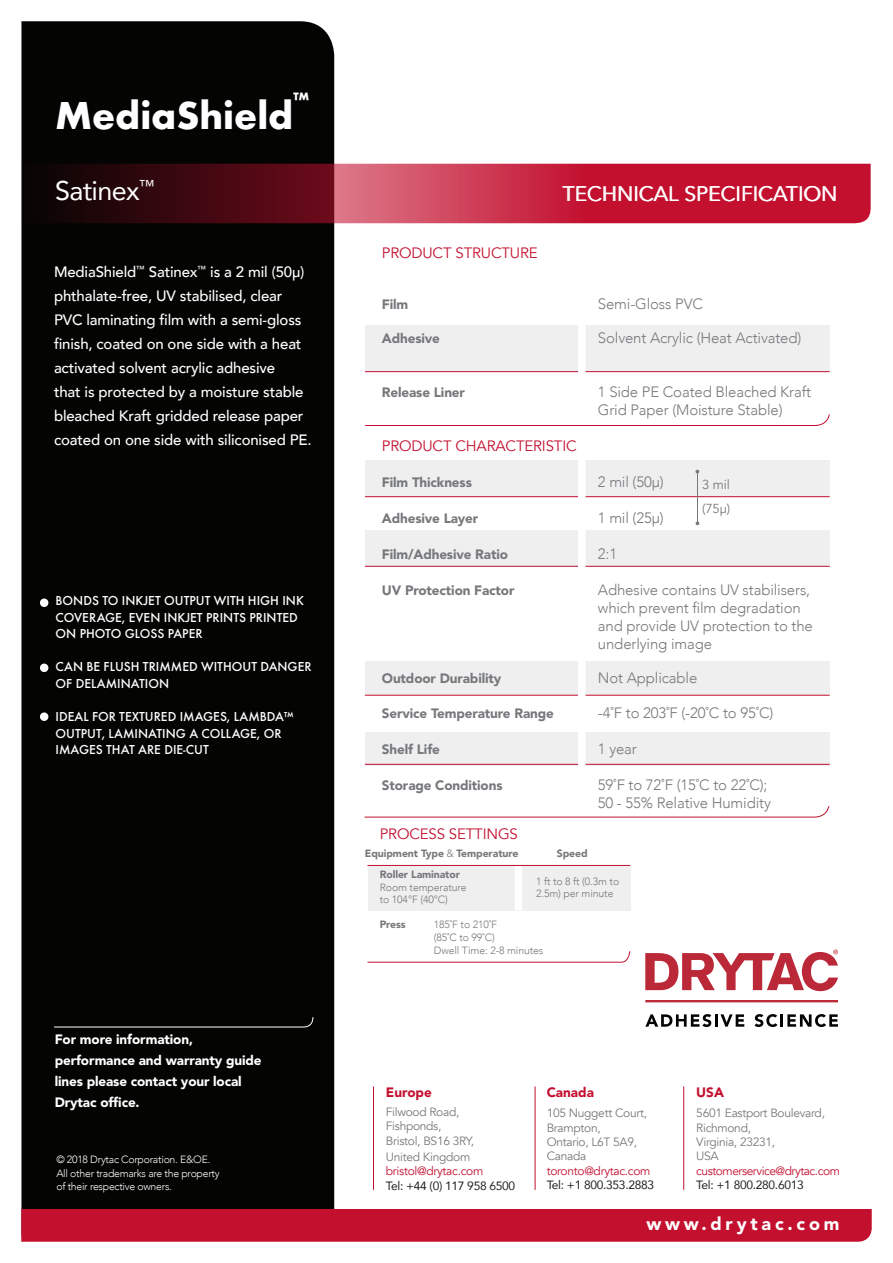
<style>
.page{position:relative;width:893px;height:1263px;background:#fff}
.page>*{position:absolute;margin:0;border:0;box-sizing:border-box;transform-origin:0 0}
.t1{font:700 40.5px "Futura EF";color:#fff}
.t2{font:27px "Avenir";letter-spacing:-.025em;color:#fff}
.t3{font:21px "Avenir";color:#fff}
.t4{font:700 20.1px "Futura EF";color:#fff}
.t5{font:900 18px "Avenir";letter-spacing:.21em;color:#fff}
.t6{font:300 15px/18px "Avenir";letter-spacing:-.01em;color:#76787b}
.t7{font:500 15px/24px "Avenir";letter-spacing:-.01em;color:#fff}
.t8{font:15px "Avenir";letter-spacing:-.01em;color:#c3102f}
.t9{font:500 13.5px/16.5px "Futura EF";color:#fff}
.t10{font:900 13.5px "Avenir";letter-spacing:-.01em;color:#76787b}
.t11{font:900 13.5px/21px "Avenir";letter-spacing:-.01em;color:#fff}
.t12{font:900 13.5px "Avenir";color:#c3102f}
.t13{font:13.05px/24px "Avenir";letter-spacing:-.01em;color:#76787b}
.t14{font:12px "Avenir";letter-spacing:-.025em;color:#76787b}
.t15{font:12px "Avenir";letter-spacing:-.025em;color:#c3102f}
.t16{font:12px "Avenir";letter-spacing:-.025em;color:#231f20}
.t17{font:300 10.5px/12.6px "Avenir";letter-spacing:-.01em;color:#76787b}
.t18{font:300 10.5px/13.5px "Avenir";letter-spacing:-.025em;color:#fff}
.t19{font:900 10.5px "Avenir";letter-spacing:-.01em;color:#76787b}
.s1{font-weight:300}
.s2{font-weight:900}
</style>
<div class="page">
<div style="left:21px;top:21px;width:313px;height:1188px;background:#040503"></div>
<div style="left:21px;top:1209px;width:851px;height:33px;background:#c3102f"></div>
<svg style="left:21px;top:164px;width:850px;height:60px;background:#941e32"></svg>
<svg style="left:54px;top:1017px;width:260px;height:11px;background:#1b1c1a"></svg>
<hr style="left:373px;top:1086px;width:1px;height:104px;background:#c3102f">
<hr style="left:535px;top:1086px;width:1px;height:104px;background:#c3102f">
<hr style="left:683px;top:1086px;width:1px;height:104px;background:#c3102f">
<svg style="left:645px;top:949px;width:193px;height:42px"></svg>
<svg style="left:645px;top:1014px;width:99px;height:13px"></svg>
<svg style="left:754px;top:1014px;width:84px;height:13px"></svg>
<hr style="left:645px;top:1000px;width:193px;height:2px;background:#bb2938">
<div style="left:40px;top:598px;width:8px;height:9px;background:#fff;border-radius:50%"></div>
<div style="left:40px;top:663px;width:8px;height:9px;background:#fff;border-radius:50%"></div>
<div style="left:40px;top:712px;width:8px;height:9px;background:#fff;border-radius:50%"></div>
<div style="left:365px;top:325px;width:465px;height:46px;background:#efeff0"></div>
<hr style="left:365px;top:371px;width:465px;height:1px;background:#c3102f">
<div style="left:365px;top:732px;width:465px;height:33px;background:#efeff0"></div>
<div style="left:365px;top:661px;width:465px;height:33px;background:#efeff0"></div>
<div style="left:365px;top:530px;width:465px;height:37px;background:#efeff0"></div>
<div style="left:365px;top:460px;width:465px;height:36px;background:#efeff0"></div>
<hr style="left:365px;top:496px;width:465px;height:1px;background:#c3102f">
<hr style="left:365px;top:566px;width:465px;height:1px;background:#c3102f">
<hr style="left:365px;top:695px;width:465px;height:1px;background:#c3102f">
<hr style="left:365px;top:764px;width:465px;height:1px;background:#c3102f">
<div style="left:578px;top:277px;width:7px;height:125px;background:#fff"></div>
<svg style="left:365px;top:414px;width:465px;height:12px"></svg>
<hr style="left:697px;top:470px;width:1px;height:53px;background:#76787b">
<div style="left:578px;top:452px;width:7px;height:427px;background:#fff"></div>
<svg style="left:364px;top:806px;width:465px;height:12px"></svg>
<div style="left:368px;top:865px;width:263px;height:45px;background:#efeff0"></div>
<svg style="left:367px;top:951px;width:264px;height:12px"></svg>
<div style="left:515px;top:866px;width:7px;height:44px;background:#fff"></div>
<hr style="left:367px;top:865px;width:263px;height:1px;background:#c3102f">
<p class="t4" style="left:293px;top:87px;width:17px">™</p>
<p class="t1" style="left:55px;top:92px;width:240px">MediaShield</p>
<p class="t2" style="left:55px;top:169px;width:101px">Satinex<sup>™</sup></p>
<p class="t7" style="left:54px;top:259px;width:259px">MediaShield<sup>™</sup> Satinex<sup>™</sup> is a 2 mil (50μ) phthalate-free, UV stabilised, clear PVC laminating film with a semi-gloss finish, coated on one side with a heat activated solvent acrylic adhesive<br>that is protected by a moisture stable bleached Kraft gridded release paper coated on one side with siliconised PE.</p>
<p class="t9" style="left:56px;top:593px;width:250px">BONDS TO INKJET OUTPUT WITH HIGH INK<br>COVERAGE, EVEN INKJET PRINTS PRINTED<br>ON PHOTO GLOSS PAPER</p>
<p class="t9" style="left:56px;top:659px;width:258px">CAN BE FLUSH TRIMMED WITHOUT DANGER<br>OF DELAMINATION</p>
<p class="t9" style="left:56px;top:708px;width:239px">IDEAL FOR TEXTURED IMAGES, LAMBDA™<br>OUTPUT, LAMINATING A COLLAGE, OR<br>IMAGES THAT ARE DIE-CUT</p>
<p class="t11" style="left:55px;top:1029px;width:208px">For more information, performance and warranty guide lines please contact your local<br>Drytac office.</p>
<p class="t18" style="left:56px;top:1153px;width:165px">© 2018 Drytac Corporation. E&amp;OE.<br>All other trademarks are the property of their respective owners.</p>
<p class="t3" style="left:562px;top:181px;width:276px">TECHNICAL SPECIFICATION</p>
<p class="t8" style="left:382px;top:244px;width:157px">PRODUCT STRUCTURE</p>
<p class="t10" style="left:382px;top:293px;width:28px">Film</p>
<p class="t6" style="left:598px;top:295px;width:107px">Semi-Gloss PVC</p>
<p class="t10" style="left:382px;top:327px;width:60px">Adhesive</p>
<p class="t6" style="left:598px;top:329px;width:205px">Solvent Acrylic (Heat Activated)</p>
<p class="t10" style="left:382px;top:381px;width:85px">Release Liner</p>
<p class="t6" style="left:598px;top:383px;width:215px">1 Side PE Coated Bleached Kraft<br>Grid Paper (Moisture Stable)</p>
<p class="t8" style="left:382px;top:437px;width:196px">PRODUCT CHARACTERISTIC</p>
<p class="t10" style="left:382px;top:471px;width:92px">Film Thickness</p>
<p class="t6" style="left:598px;top:473px;width:67px">2 mil (50μ)</p>
<p class="t10" style="left:382px;top:507px;width:98px">Adhesive Layer</p>
<p class="t6" style="left:598px;top:509px;width:67px">1 mil (25μ)</p>
<p class="t10" style="left:382px;top:543px;width:128px">Film/Adhesive Ratio</p>
<p class="t6" style="left:598px;top:545px;width:21px">2:1</p>
<p class="t10" style="left:382px;top:579px;width:134px">UV Protection Factor</p>
<p class="t6" style="left:598px;top:581px;width:214px">Adhesive contains UV stabilisers,</p>
<p class="t6" style="left:598px;top:599px;width:216px">which prevent film degradation and provide UV protection to the underlying image</p>
<p class="t10" style="left:382px;top:667px;width:121px">Outdoor Durability</p>
<p class="t6" style="left:598px;top:669px;width:101px">Not Applicable</p>
<p class="t10" style="left:382px;top:701px;width:174px">Service Temperature Range</p>
<p class="t6" style="left:598px;top:703px;width:177px">-4˚F to 203˚F (-20˚C to 95˚C)</p>
<p class="t10" style="left:382px;top:737px;width:60px">Shelf Life</p>
<p class="t6" style="left:598px;top:739px;width:41px">1 year</p>
<p class="t10" style="left:382px;top:773px;width:122px">Storage Conditions</p>
<p class="t6" style="left:598px;top:775px;width:171px">59˚F to 72˚F (15˚C to 22˚C);</p>
<p class="t6" style="left:598px;top:793px;width:175px">50 - 55% Relative Humidity</p>
<p class="t13" style="left:702px;top:473px;width:29px">3 mil (75μ)</p>
<p class="t8" style="left:380px;top:825px;width:140px">PROCESS SETTINGS</p>
<p class="t19" style="left:365px;top:845px;width:155px">Equipment Type <span class="s1">&amp;</span> Temperature</p>
<p class="t19" style="left:557px;top:844px;width:32px">Speed</p>
<p class="t17" style="left:380px;top:868px;width:88px"><span class="s2">Roller Laminator<br></span>Room temperature to 104°F (40°C)</p>
<p class="t19" style="left:380px;top:916px;width:28px">Press</p>
<p class="t17" style="left:434px;top:918px;width:111px">185˚F to 210˚F<br>(85˚C to 99˚C)<br>Dwell Time: 2-8 minutes</p>
<p class="t17" style="left:536px;top:875px;width:85px">1 ft to 8 ft (0.3m to<br>2.5m) per minute</p>
<p class="t12" style="left:386px;top:1080px;width:47px">Europe</p>
<p class="t14" style="left:386px;top:1104px;width:75px">Filwood Road,</p>
<p class="t14" style="left:386px;top:1119px;width:57px">Fishponds,</p>
<p class="t14" style="left:386px;top:1133px;width:90px">Bristol, BS16 3RY,</p>
<p class="t14" style="left:386px;top:1149px;width:86px">United Kingdom</p>
<p class="t15" style="left:386px;top:1164px;width:99px">bristol@drytac.com</p>
<p class="t16" style="left:386px;top:1176px;width:131px">Tel: +44 (0) 117 958 6500</p>
<p class="t12" style="left:547px;top:1080px;width:49px">Canada</p>
<p class="t14" style="left:547px;top:1106px;width:102px">105 Nuggett Court,</p>
<p class="t14" style="left:547px;top:1120px;width:56px">Brampton,</p>
<p class="t14" style="left:547px;top:1135px;width:92px">Ontario, L6T 5A9,</p>
<p class="t14" style="left:547px;top:1149px;width:41px">Canada</p>
<p class="t15" style="left:547px;top:1163px;width:105px">toronto@drytac.com</p>
<p class="t16" style="left:547px;top:1175px;width:109px">Tel: +1 800.353.2883</p>
<p class="t12" style="left:696px;top:1080px;width:29px">USA</p>
<p class="t14" style="left:696px;top:1106px;width:130px">5601 Eastport Boulevard,</p>
<p class="t14" style="left:696px;top:1120px;width:56px">Richmond,</p>
<p class="t14" style="left:696px;top:1135px;width:80px">Virginia, 23231,</p>
<p class="t14" style="left:696px;top:1149px;width:24px">USA</p>
<p class="t15" style="left:696px;top:1163px;width:145px">customerservice@drytac.com</p>
<p class="t16" style="left:696px;top:1175px;width:109px">Tel: +1 800.280.6013</p>
<p class="t5" style="left:646px;top:1208px;width:195px">www.drytac.com</p>
</div>
